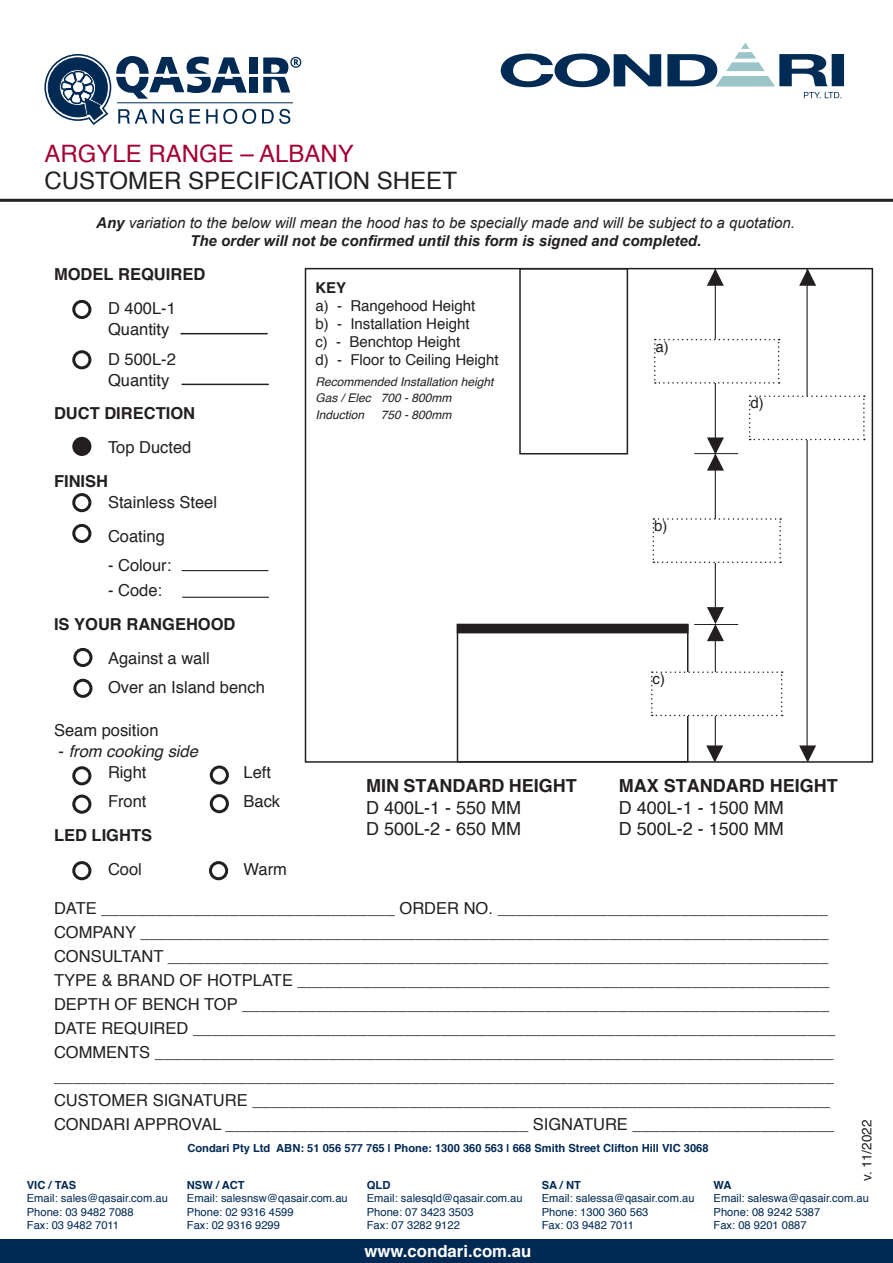
<style>
.page{position:relative;width:893px;height:1263px;background:#fff}
.page>*{position:absolute;margin:0;border:0;box-sizing:border-box;transform-origin:0 0}
.t1{font:24px "Helvetica";color:#231f20}
.t2{font:24px "Helvetica";color:#a40133}
.t3{font:18px "Helvetica";color:#231f20}
.t4{font:700 18px "Helvetica";color:#231f20}
.t5{font:700 16.8px "Helvetica";color:#fff}
.t6{font:16.5px/24px "Helvetica";color:#231f20}
.t7{font:700 16.5px "Helvetica";color:#231f20}
.t8{font:italic 16.5px "Helvetica";color:#231f20}
.t9{font:italic 15px/18px "Arial";color:#231f20;text-align:center}
.t10{font:15px "Helvetica";color:#231f20}
.t11{font:700 15px "Helvetica";color:#231f20}
.t12{font:13.5px "Helvetica";color:#231f20}
.t13{font:italic 12px/16.5px "Helvetica";color:#231f20}
.t14{font:11.1px/13.4px "Helvetica";color:#002953}
.t15{font:700 11.1px "Helvetica";color:#002953}
.s1{font-weight:700}
.s2{font-style:normal}
</style>
<div class="page">
<div style="left:0;top:1238px;width:893px;height:24px;background:#002953"></div>
<svg style="left:501px;top:53px;width:160px;height:34px"></svg>
<svg style="left:667px;top:43px;width:174px;height:55px"></svg>
<div style="left:832px;top:54px;width:12px;height:32px;background:#002b54"></div>
<hr style="left:0;top:199px;width:893px;height:3px;background:#231f20">
<div style="left:250px;top:57px;width:8px;height:17px;background:#002953"></div>
<div style="left:250px;top:77px;width:8px;height:16px;background:#002953"></div>
<hr style="left:117px;top:102px;width:176px;height:1px;background:#002953">
<svg style="left:263px;top:57px;width:38px;height:36px"></svg>
<svg style="left:44px;top:54px;width:212px;height:71px"></svg>
<svg style="left:262px;top:109px;width:28px;height:15px"></svg>
<hr style="left:180px;top:333px;width:88px;height:1px;background:#231f20">
<hr style="left:182px;top:384px;width:87px;height:1px;background:#231f20">
<div style="left:72px;top:300px;width:19px;height:19px;border:3px solid #231f20;border-radius:50%"></div>
<div style="left:72px;top:350px;width:19px;height:19px;border:3px solid #231f20;border-radius:50%"></div>
<div style="left:72px;top:493px;width:19px;height:19px;border:3px solid #231f20;border-radius:50%"></div>
<div style="left:72px;top:437px;width:19px;height:19px;background:#231f20;border-radius:50%"></div>
<div style="left:72px;top:524px;width:19px;height:19px;border:3px solid #231f20;border-radius:50%"></div>
<div style="left:72px;top:766px;width:19px;height:19px;border:3px solid #231f20;border-radius:50%"></div>
<div style="left:72px;top:861px;width:19px;height:19px;border:3px solid #231f20;border-radius:50%"></div>
<div style="left:72px;top:794px;width:19px;height:20px;border:3px solid #231f20;border-radius:50%"></div>
<div style="left:209px;top:861px;width:19px;height:19px;border:3px solid #231f20;border-radius:50%"></div>
<div style="left:210px;top:794px;width:19px;height:19px;border:3px solid #231f20;border-radius:50%"></div>
<div style="left:210px;top:765px;width:19px;height:20px;border:3px solid #231f20;border-radius:50%"></div>
<div style="left:519px;top:268px;width:109px;height:186px;border:2px solid #231f20"></div>
<div style="left:457px;top:624px;width:231px;height:138px;border:2px solid #231f20"></div>
<div style="left:457px;top:625px;width:231px;height:8px;background:#231f20"></div>
<div style="left:457px;top:624px;width:231px;height:9px;border:2px solid #231f20"></div>
<hr style="left:806px;top:269px;width:2px;height:489px;background:#231f20">
<hr style="left:715px;top:269px;width:1px;height:338px;background:#231f20">
<hr style="left:715px;top:624px;width:1px;height:134px;background:#231f20">
<svg style="left:798px;top:268px;width:19px;height:18px"></svg>
<svg style="left:706px;top:268px;width:19px;height:18px"></svg>
<svg style="left:798px;top:745px;width:19px;height:18px"></svg>
<svg style="left:707px;top:606px;width:17px;height:36px"></svg>
<svg style="left:705px;top:745px;width:19px;height:18px"></svg>
<svg style="left:706px;top:437px;width:19px;height:34px"></svg>
<svg style="left:651px;top:671px;width:132px;height:45px"></svg>
<svg style="left:749px;top:395px;width:116px;height:45px"></svg>
<svg style="left:652px;top:518px;width:129px;height:45px"></svg>
<svg style="left:654px;top:339px;width:126px;height:45px"></svg>
<hr style="left:694px;top:453px;width:44px;height:1px;background:#231f20">
<hr style="left:694px;top:624px;width:44px;height:1px;background:#231f20">
<div style="left:73px;top:648px;width:19px;height:19px;border:3px solid #231f20;border-radius:50%"></div>
<div style="left:73px;top:679px;width:19px;height:19px;border:3px solid #231f20;border-radius:50%"></div>
<hr style="left:182px;top:570px;width:86px;height:1px;background:#231f20">
<hr style="left:182px;top:597px;width:87px;height:1px;background:#231f20">
<p class="t2" style="left:44px;top:135px;width:311px">ARGYLE RANGE – ALBANY</p>
<h1 class="t1" style="left:44px;top:162px;width:414px">CUSTOMER SPECIFICATION SHEET</h1>
<p class="t9" style="left:96px;top:214px;width:700px"><span class="s1">Any</span> variation to the below will mean the hood has to be specially made and will be subject to a quotation.<br><span class="s1">The order will not be confirmed until this form is signed and completed.</span></p>
<p class="t7" style="left:54px;top:264px;width:153px">MODEL REQUIRED</p>
<p class="t6" style="left:108px;top:297px;width:69px">D 400L-1</p>
<p class="t6" style="left:108px;top:318px;width:63px">Quantity</p>
<p class="t6" style="left:108px;top:347px;width:69px">D 500L-2</p>
<p class="t6" style="left:108px;top:368px;width:63px">Quantity</p>
<p class="t7" style="left:54px;top:403px;width:143px">DUCT DIRECTION</p>
<p class="t6" style="left:108px;top:436px;width:85px">Top Ducted</p>
<p class="t7" style="left:54px;top:471px;width:56px">FINISH</p>
<p class="t6" style="left:108px;top:491px;width:111px">Stainless Steel</p>
<p class="t6" style="left:108px;top:524px;width:58px">Coating</p>
<p class="t6" style="left:108px;top:554px;width:65px">- Colour:</p>
<p class="t6" style="left:108px;top:579px;width:56px">- Code:</p>
<p class="t7" style="left:54px;top:614px;width:183px">IS YOUR RANGEHOOD</p>
<p class="t6" style="left:108px;top:647px;width:103px">Against a wall</p>
<p class="t6" style="left:108px;top:676px;width:158px">Over an Island bench</p>
<p class="t6" style="left:54px;top:718px;width:106px">Seam position</p>
<p class="t8" style="left:59px;top:738px;width:141px"><span class="s2">-</span> from cooking side</p>
<p class="t6" style="left:108px;top:760px;width:40px">Right</p>
<p class="t6" style="left:244px;top:760px;width:29px">Left</p>
<p class="t6" style="left:108px;top:790px;width:40px">Front</p>
<p class="t6" style="left:244px;top:790px;width:38px">Back</p>
<p class="t7" style="left:54px;top:825px;width:100px">LED LIGHTS</p>
<p class="t6" style="left:108px;top:857px;width:35px">Cool</p>
<p class="t6" style="left:244px;top:857px;width:45px">Warm</p>
<p class="t11" style="left:315px;top:278px;width:32px">KEY</p>
<p class="t10" style="left:315px;top:294px;width:162px">a) - Rangehood Height</p>
<p class="t10" style="left:315px;top:312px;width:156px">b) - Installation Height</p>
<p class="t10" style="left:315px;top:330px;width:147px">c) - Benchtop Height</p>
<p class="t10" style="left:315px;top:348px;width:185px">d) - Floor to Ceiling Height</p>
<p class="t13" style="left:315px;top:373px;width:180px">Recommended Installation height<br>Gas / Elec 700 - 800mm</p>
<p class="t13" style="left:315px;top:406px;width:50px">Induction</p>
<p class="t13" style="left:381px;top:406px;width:72px">750 - 800mm</p>
<p class="t10" style="left:655px;top:335px;width:15px">a)</p>
<p class="t10" style="left:750px;top:391px;width:15px">d)</p>
<p class="t10" style="left:654px;top:514px;width:15px">b)</p>
<p class="t10" style="left:652px;top:667px;width:14px">c)</p>
<p class="t4" style="left:366px;top:774px;width:212px">MIN STANDARD HEIGHT</p>
<p class="t3" style="left:366px;top:793px;width:157px">D 400L-1 - 550 MM</p>
<p class="t3" style="left:366px;top:815px;width:157px">D 500L-2 - 650 MM</p>
<p class="t4" style="left:619px;top:774px;width:220px">MAX STANDARD HEIGHT</p>
<p class="t3" style="left:619px;top:793px;width:167px">D 400L-1 - 1500 MM</p>
<p class="t3" style="left:619px;top:815px;width:167px">D 500L-2 - 1500 MM</p>
<p class="t6" style="left:54px;top:897px;width:783px">DATE ________________________________ ORDER NO. ____________________________________ COMPANY ___________________________________________________________________________ CONSULTANT ________________________________________________________________________ TYPE &amp; BRAND OF HOTPLATE __________________________________________________________ DEPTH OF BENCH TOP ________________________________________________________________ DATE REQUIRED ______________________________________________________________________ COMMENTS __________________________________________________________________________ _____________________________________________________________________________________ CUSTOMER SIGNATURE _______________________________________________________________ CONDARI APPROVAL _________________________________ SIGNATURE ______________________</p>
<p class="t12" style="left:856px;top:1181px;width:63px;rotate:-90deg">v. 11/2022</p>
<p class="t15" style="left:187px;top:1139px;width:523px">Condari Pty Ltd ABN: 51 056 577 765 | Phone: 1300 360 563 | 668 Smith Street Clifton Hill VIC 3068</p>
<p class="t15" style="left:27px;top:1176px;width:51px">VIC / TAS</p>
<p class="t14" style="left:27px;top:1192px;width:142px">Email: sales@qasair.com.au<br>Phone: 03 9482 7088<br>Fax: 03 9482 7011</p>
<p class="t15" style="left:187px;top:1176px;width:59px">NSW / ACT</p>
<p class="t14" style="left:187px;top:1192px;width:162px">Email: salesnsw@qasair.com.au<br>Phone: 02 9316 4599<br>Fax: 02 9316 9299</p>
<p class="t15" style="left:367px;top:1176px;width:25px">QLD</p>
<p class="t14" style="left:367px;top:1192px;width:157px">Email: salesqld@qasair.com.au<br>Phone: 07 3423 3503<br>Fax: 07 3282 9122</p>
<p class="t15" style="left:542px;top:1176px;width:41px">SA / NT</p>
<p class="t14" style="left:542px;top:1192px;width:154px">Email: salessa@qasair.com.au<br>Phone: 1300 360 563<br>Fax: 03 9482 7011</p>
<p class="t15" style="left:714px;top:1176px;width:19px">WA</p>
<p class="t14" style="left:714px;top:1192px;width:157px">Email: saleswa@qasair.com.au<br>Phone: 08 9242 5387<br>Fax: 08 9201 0887</p>
<p class="t5" style="left:364px;top:1237px;width:168px">www.condari.com.au</p>
</div>
